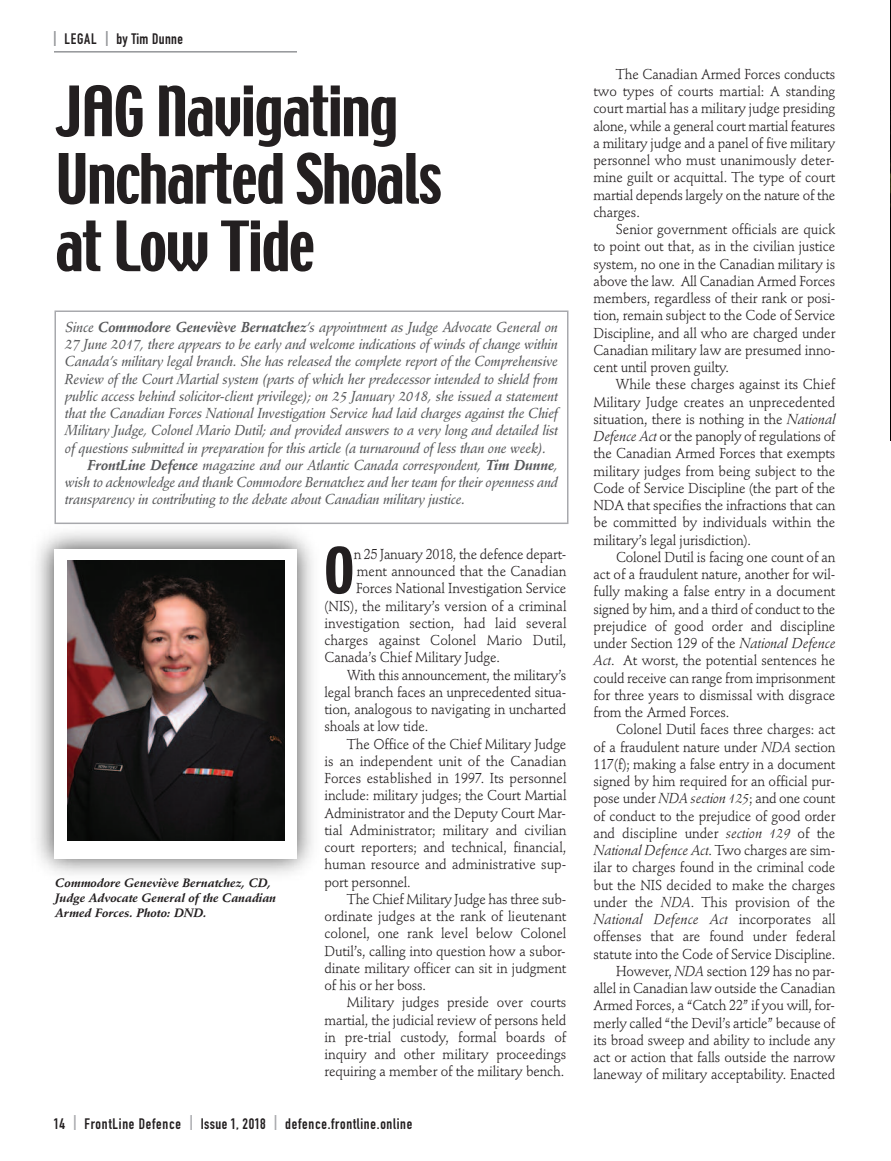
<style>
.page{position:relative;width:891px;height:1161px;background:#fff}
.page>*{position:absolute;margin:0;border:0;box-sizing:border-box;transform-origin:0 0}
.t1{font:61.5px/67.5px "Techno";letter-spacing:-.02em;color:#231f20;scale:.95 1}
.t2{font:56.55px "Techno";color:#231f20;scale:.95 1}
.t3{font:15px "DIN Engschrift Std";letter-spacing:.05em;color:#231f20}
.t4{font:15px "DIN Engschrift Std";letter-spacing:.025em;color:#231f20}
.t5{font:14.25px/17.2px "Stempel Schneidler";letter-spacing:-.01em;color:#231f20;text-align:justify;scale:.95 1}
.t6{font:italic 14.25px "Stempel Schneidler Med";letter-spacing:-.01em;color:#57585a;scale:.95 1}
.t7{font:italic 700 12px/15px "Stempel Schneidler";color:#231f20}
.s1{font-size:21px;color:#939598}
.s2{font-family:"Stempel Schneidler";font-weight:700}
.s3{font-size:21px;color:#a8a9ad}
.s4{font-style:italic}
</style>
<div class="page">
<hr style="left:54px;top:51px;width:243px;height:2px;background:#939598">
<div style="left:54px;top:310px;width:515px;height:214px;border:2px solid #a8a9ad"></div>
<img style="left:67px;top:561px;width:217px;height:280px">
<img style="left:890px;top:0;width:1px;height:441px">
<p class="t4" style="left:54px;top:34px;width:131px"><span class="s1">I</span> LEGAL <span class="s1">I</span> by Tim Dunne</p>
<h1 class="t1" style="left:55px;top:81px;width:408px">JAG Navigating<br>Uncharted Shoals at Low Tide</h1>
<p class="t6" style="left:65px;top:321px;width:520px">Since <span class="s2">Commodore Geneviève Bernatchez</span>’s appointment as Judge Advocate General on</p>
<p class="t6" style="left:65px;top:338px;width:520px">27 June 2017, there appears to be early and welcome indications of winds of change within</p>
<p class="t6" style="left:65px;top:355px;width:520px">Canada’s military legal branch. She has released the complete report of the Comprehensive</p>
<p class="t6" style="left:65px;top:373px;width:520px">Review of the Court Martial system (parts of which her predecessor intended to shield from</p>
<p class="t6" style="left:65px;top:390px;width:520px">public access behind solicitor-client privilege); on 25 January 2018, she issued a statement</p>
<p class="t6" style="left:65px;top:407px;width:520px">that the Canadian Forces National Investigation Service had laid charges against the Chief</p>
<p class="t6" style="left:65px;top:424px;width:520px">Military Judge, Colonel Mario Dutil; and provided answers to a very long and detailed list</p>
<p class="t6" style="left:65px;top:442px;width:508px">of questions submitted in preparation for this article (a turnaround of less than one week).</p>
<p class="t6" style="left:87px;top:459px;width:497px"><span class="s2">FrontLine Defence</span> magazine and our Atlantic Canada correspondent, <span class="s2">Tim Dunne</span>,</p>
<p class="t6" style="left:65px;top:476px;width:520px">wish to acknowledge and thank Commodore Bernatchez and her team for their openness and</p>
<p class="t6" style="left:65px;top:493px;width:423px">transparency in contributing to the debate about Canadian military justice.</p>
<p class="t7" style="left:55px;top:876px;width:222px">Commodore Geneviève Bernatchez, CD,<br>Judge Advocate General of the Canadian<br>Armed Forces. Photo: DND.</p>
<h2 class="t2" style="left:325px;top:541px;width:33px">O</h2>
<p class="t5" style="left:354px;top:547px;width:225px">n 25 January 2018, the defence depart-</p>
<p class="t5" style="left:357px;top:564px;width:222px">ment announced that the Canadian</p>
<p class="t5" style="left:356px;top:581px;width:223px">Forces National Investigation Service</p>
<p class="t5" style="left:325px;top:598px;width:256px">(NIS), the military’s version of a criminal</p>
<p class="t5" style="left:325px;top:616px;width:256px">investigation section, had laid several</p>
<p class="t5" style="left:325px;top:633px;width:256px">charges against Colonel Mario Dutil,</p>
<p class="t5" style="left:325px;top:650px;width:186px">Canada’s Chief Military Judge.</p>
<p class="t5" style="left:347px;top:667px;width:233px">With this announcement, the military’s</p>
<p class="t5" style="left:325px;top:685px;width:256px">legal branch faces an unprecedented situa-</p>
<p class="t5" style="left:325px;top:702px;width:256px">tion, analogous to navigating in uncharted</p>
<p class="t5" style="left:324px;top:719px;width:111px">shoals at low tide.</p>
<p class="t5" style="left:347px;top:736px;width:233px">The Office of the Chief Military Judge</p>
<p class="t5" style="left:324px;top:754px;width:256px">is an independent unit of the Canadian</p>
<p class="t5" style="left:324px;top:771px;width:256px">Forces established in 1997. Its personnel</p>
<p class="t5" style="left:324px;top:788px;width:256px">include: military judges; the Court Martial</p>
<p class="t5" style="left:324px;top:805px;width:256px">Administrator and the Deputy Court Mar-</p>
<p class="t5" style="left:324px;top:823px;width:256px">tial Administrator; military and civilian</p>
<p class="t5" style="left:324px;top:840px;width:256px">court reporters; and technical, financial,</p>
<p class="t5" style="left:324px;top:857px;width:256px">human resource and administrative sup-</p>
<p class="t5" style="left:324px;top:874px;width:92px">port personnel.</p>
<p class="t5" style="left:347px;top:892px;width:232px">The Chief Military Judge has three sub-</p>
<p class="t5" style="left:324px;top:909px;width:256px">ordinate judges at the rank of lieutenant</p>
<p class="t5" style="left:324px;top:926px;width:256px">colonel, one rank level below Colonel</p>
<p class="t5" style="left:324px;top:943px;width:256px">Dutil’s, calling into question how a subor-</p>
<p class="t5" style="left:324px;top:961px;width:256px">dinate military officer can sit in judgment</p>
<p class="t5" style="left:324px;top:978px;width:109px">of his or her boss.</p>
<p class="t5" style="left:347px;top:995px;width:233px">Military judges preside over courts</p>
<p class="t5" style="left:324px;top:1012px;width:256px">martial, the judicial review of persons held</p>
<p class="t5" style="left:324px;top:1030px;width:256px">in pre-trial custody, formal boards of</p>
<p class="t5" style="left:324px;top:1047px;width:256px">inquiry and other military proceedings</p>
<p class="t5" style="left:324px;top:1064px;width:254px">requiring a member of the military bench.</p>
<p class="t3" style="left:54px;top:1118px;width:360px">14 <span class="s3">I</span> FrontLine Defence <span class="s3">I</span> Issue 1, 2018 <span class="s3">I</span> defence.frontline.online</p>
<p class="t5" style="left:593px;top:67px;width:256px;text-indent:23px">The Canadian Armed Forces conducts two types of courts martial: A standing court martial has a military judge presiding alone, while a general court martial features a military judge and a panel of five military personnel who must unanimously deter&shy;mine guilt or acquittal. The type of court martial depends largely on the nature of the charges.</p>
<p class="t5" style="left:593px;top:222px;width:256px;text-indent:22px">Senior government officials are quick to point out that, as in the civilian justice system, no one in the Canadian military is above the law. All Canadian Armed Forces members, regardless of their rank or posi&shy;tion, remain subject to the Code of Service Discipline, and all who are charged under Canadian military law are presumed inno&shy;cent until proven guilty.</p>
<p class="t5" style="left:593px;top:377px;width:256px;text-indent:23px">While these charges against its Chief Military Judge creates an unprecedented situation, there is nothing in the <span class="s4">National Defence Act</span> or the panoply of regulations of the Canadian Armed Forces that exempts military judges from being subject to the Code of Service Discipline (the part of the NDA that specifies the infractions that can be committed by individuals within the military’s legal jurisdiction).</p>
<p class="t5" style="left:593px;top:550px;width:256px;text-indent:23px">Colonel Dutil is facing one count of an act of a fraudulent nature, another for wil&shy;fully making a false entry in a document signed by him, and a third of conduct to the prejudice of good order and discipline under Section 129 of the <span class="s4">National Defence Act</span>. At worst, the potential sentences he could receive can range from imprisonment for three years to dismissal with disgrace from the Armed Forces.</p>
<p class="t5" style="left:593px;top:722px;width:256px;text-align:right">Colonel Dutil faces three charges: act<br>of a fraudulent nature under <span class="s4">NDA</span> section 117(f); making a false entry in a document signed by him required for an official pur&shy;pose under <span class="s4">NDA section 125</span>; and one count of conduct to the prejudice of good order and discipline under <span class="s4">section 129</span> of the <span class="s4">National Defence Act</span>. Two charges are sim&shy;ilar to charges found in the criminal code but the NIS decided to make the charges under the <span class="s4">NDA</span>. This provision of the <span class="s4">National Defence Act</span> incorporates all offenses that are found under federal statute into the Code of Service Discipline.<br>However, <span class="s4">NDA</span> section 129 has no par&shy;allel in Canadian law outside the Canadian Armed Forces, a “Catch 22” if you will, for&shy;merly called “the Devil’s article” because of its broad sweep and ability to include any act or action that falls outside the narrow laneway of military acceptability. Enacted</p>
</div>
